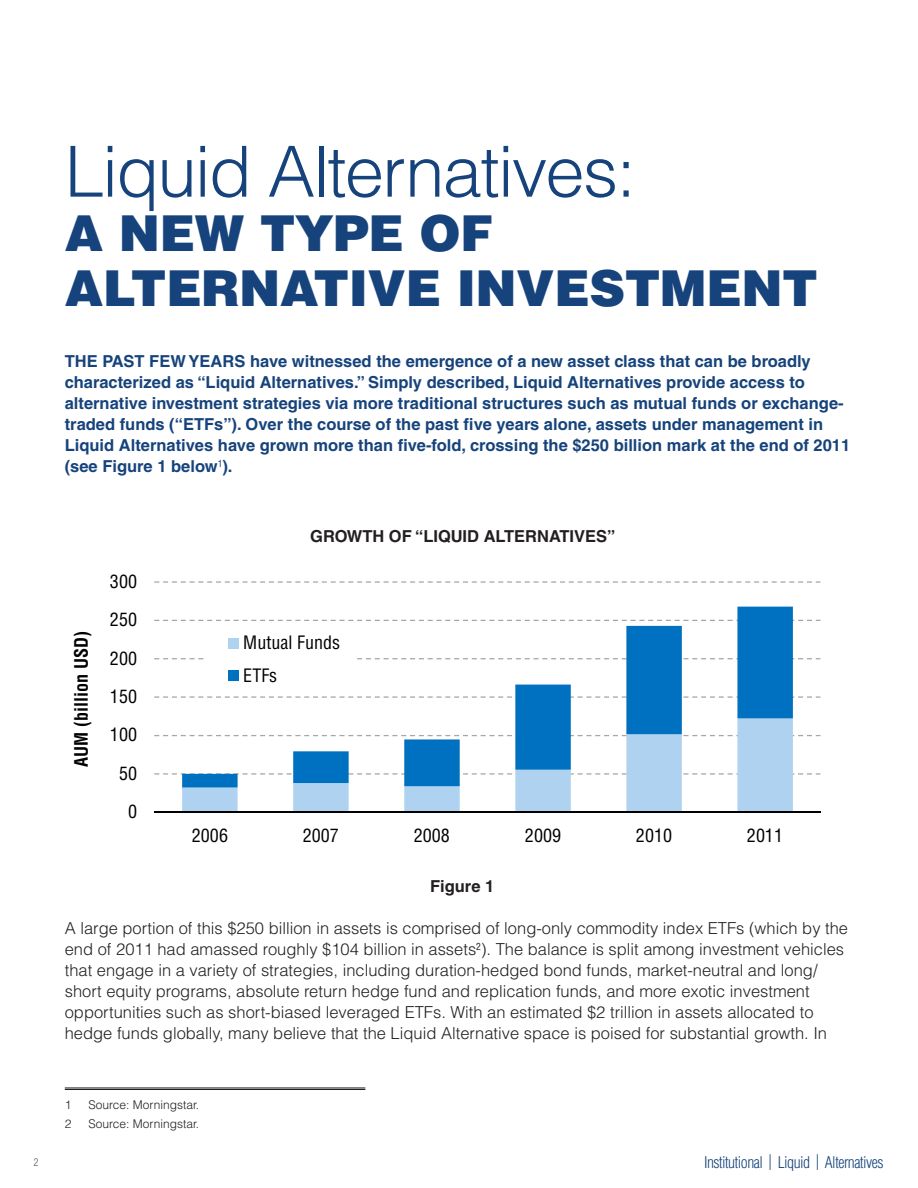
<style>
.page{position:relative;width:918px;height:1188px;background:#fff}
.page>*{position:absolute;margin:0;border:0;box-sizing:border-box;transform-origin:0 0}
.Subheading_1{font:300 70.5px "Helvetica";letter-spacing:-.025em;color:#16437b}
.Subheading_1-2{font:900 49.5px/54.4px "Helvetica";letter-spacing:-.01em;color:#16437b}
.t1{font:700 condensed 25.35px "Helvetica";letter-spacing:-.005em;color:#000}
.t2{font:condensed 18px/32.5px "Helvetica";color:#000}
.t3{font:700 condensed 18px "Helvetica";color:#000}
.Default{font:300 16.5px/21px "Helvetica";color:#231f20}
.Paragraph_-_with_dro{font:700 16.5px/21px "Helvetica";color:#16437b}
.Subheading_2{font:700 16.5px "Helvetica";color:#231f20}
.Subheading_3{font:700 16.5px "Helvetica";color:#231f20}
._2_Subheads_M_Bold_r{font:300 condensed 15.75px "Helvetica";letter-spacing:-.03em;color:#16437b}
.Footnote{font:300 12px "Helvetica";color:#231f20}
.plain_body_1{font:300 condensed 10.5px "Helvetica";color:#595856}
</style>
<div class="page">
<hr style="left:65px;top:1088px;width:300px;height:1px;background:#231f20">
<hr style="left:65px;top:1089px;width:300px;height:1px;background:#231f20">
<svg style="left:154px;top:581px;width:666px;height:194px"></svg>
<svg style="left:182px;top:788px;width:611px;height:24px;fill:#aed2f0"></svg>
<svg style="left:182px;top:607px;width:611px;height:181px"></svg>
<hr style="left:154px;top:812px;width:666px;height:1px;background:#000">
<div style="left:207px;top:627px;width:148px;height:65px;background:#fff"></div>
<div style="left:229px;top:638px;width:10px;height:10px;background:#aed2f0"></div>
<div style="left:229px;top:671px;width:10px;height:10px;background:#0070c0"></div>
<p class="Subheading_1" style="left:65px;top:128px;width:573px">Liquid Alternatives:</p>
<p class="Subheading_1-2" style="left:65px;top:205px;width:755px">A NEW TYPE OF<br>ALTERNATIVE INVESTMENT</p>
<p class="Paragraph_-_with_dro" style="left:65px;top:351px;width:787px">THE PAST FEW YEARS have witnessed the emergence of a new asset class that can be broadly characterized as “Liquid Alternatives.” Simply described, Liquid Alternatives provide access to alternative investment strategies via more traditional structures such as mutual funds or exchange&shy;traded funds (“ETFs”). Over the course of the past five years alone, assets under management in Liquid Alternatives have grown more than five-fold, crossing the $250 billion mark at the end of 2011 (see Figure 1 below<sup>1</sup>).</p>
<p class="t3" style="left:70px;top:767px;width:137px;rotate:-90deg">AUM (billion USD)</p>
<p class="t2" style="left:110px;top:565px;width:29px">300</p>
<p class="t2" style="left:110px;top:603px;width:29px">250</p>
<p class="t2" style="left:110px;top:642px;width:29px">200</p>
<p class="t2" style="left:110px;top:680px;width:29px">150</p>
<p class="t2" style="left:110px;top:719px;width:29px">100</p>
<p class="t2" style="left:119px;top:757px;width:20px">50</p>
<p class="t2" style="left:128px;top:795px;width:11px">0</p>
<p class="Subheading_2" style="left:310px;top:526px;width:307px">GROWTH OF “LIQUID ALTERNATIVES”</p>
<p class="t1" style="left:205px;top:529px;width:319px">Growth of "Liquid Alternatives"</p>
<p class="t2" style="left:243px;top:626px;width:99px">Mutual Funds<br>ETFs</p>
<p class="t2" style="left:192px;top:820px;width:38px">2006</p>
<p class="t2" style="left:303px;top:820px;width:38px">2007</p>
<p class="t2" style="left:414px;top:820px;width:38px">2008</p>
<p class="t2" style="left:525px;top:820px;width:38px">2009</p>
<p class="t2" style="left:636px;top:820px;width:38px">2010</p>
<p class="t2" style="left:747px;top:820px;width:38px">2011</p>
<p class="Subheading_3" style="left:430px;top:876px;width:66px">Figure 1</p>
<p class="Default" style="left:65px;top:918px;width:785px">A large portion of this $250 billion in assets is comprised of long-only commodity index ETFs (which by the end of 2011 had amassed roughly $104 billion in assets<sup>2</sup>). The balance is split among investment vehicles that engage in a variety of strategies, including duration-hedged bond funds, market-neutral and long/ short equity programs, absolute return hedge fund and replication funds, and more exotic investment opportunities such as short-biased leveraged ETFs. With an estimated $2 trillion in assets allocated to hedge funds globally, many believe that the Liquid Alternative space is poised for substantial growth. In</p>
<p class="Footnote" style="left:65px;top:1098px;width:8px">1</p>
<p class="Footnote" style="left:88px;top:1098px;width:112px">Source: Morningstar.</p>
<p class="Footnote" style="left:65px;top:1116px;width:8px">2</p>
<p class="Footnote" style="left:88px;top:1116px;width:112px">Source: Morningstar.</p>
<p class="plain_body_1" style="left:34px;top:1155px;width:6px">2</p>
<p class="_2_Subheads_M_Bold_r" style="left:704px;top:1152px;width:181px">Institutional | Liquid | Alternatives</p>
</div>
